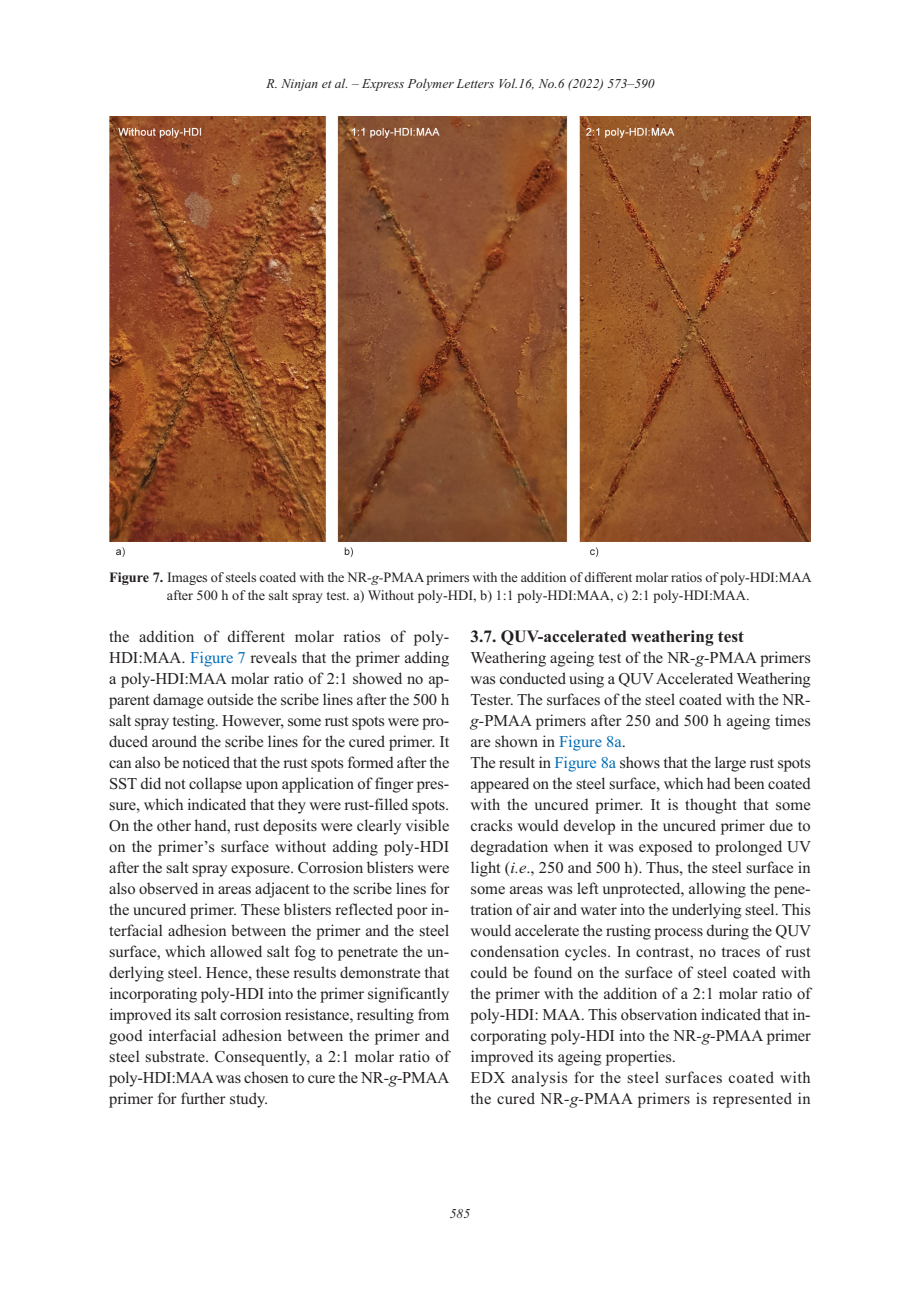
<style>
.page{position:relative;width:920px;height:1290px;background:#fff}
.page>*{position:absolute;margin:0;border:0;box-sizing:border-box;transform-origin:0 0}
.t1{font:700 17.25px "Times New Roman";color:#231f20}
.t2{font:16.5px/21px "Times New Roman";color:#231f20;text-align:justify}
.t3{font:14.25px/18px "Times New Roman";letter-spacing:-.005em;color:#231f20;text-align:center}
.t4{font:italic 13.5px "Times New Roman";color:#231f20}
.s1{font-weight:700}
.s2{font-style:italic}
.s3{color:#006db7}
</style>
<div class="page">
<img style="left:109px;top:117px;width:702px;height:441px">
<p class="t4" style="left:267px;top:76px;width:389px">R. Ninjan et al. – Express Polymer Letters Vol.16, No.6 (2022) 573–590</p>
<p class="t3" style="left:109px;top:568px;width:704px"><span class="s1">Figure 7.</span> Images of steels coated with the NR<span class="s2">-g-</span>PMAA primers with the addition of different molar ratios of poly-HDI:MAA after 500 h of the salt spray test. a) Without poly-HDI, b) 1:1 poly-HDI:MAA, c) 2:1 poly-HDI:MAA.</p>
<p class="t2" style="left:109px;top:626px;width:342px">the addition of different molar ratios of poly-HDI:MAA. <span class="s3">Figure 7</span> reveals that the primer adding a poly-HDI:MAA molar ratio of 2:1 showed no ap&shy;parent damage outside the scribe lines after the 500 h salt spray testing. However, some rust spots were pro&shy;duced around the scribe lines for the cured primer. It can also be noticed that the rust spots formed after the SST did not collapse upon application of finger pres&shy;sure, which indicated that they were rust-filled spots.<br>On the other hand, rust deposits were clearly visible on the primer’s surface without adding poly-HDI after the salt spray exposure. Corrosion blisters were also observed in areas adjacent to the scribe lines for the uncured primer. These blisters reflected poor in&shy;terfacial adhesion between the primer and the steel surface, which allowed salt fog to penetrate the un&shy;derlying steel. Hence, these results demonstrate that incorporating poly-HDI into the primer significantly improved its salt corrosion resistance, resulting from good interfacial adhesion between the primer and steel substrate. Consequently, a 2:1 molar ratio of poly-HDI:MAAwas chosen to cure the NR<span class="s2">-g-</span>PMAA primer for further study.</p>
<p class="t1" style="left:471px;top:626px;width:275px">3.7. QUV-accelerated weathering test</p>
<p class="t2" style="left:471px;top:647px;width:342px;text-align:left">Weathering ageing test of the NR<span class="s2">-g-</span>PMAA primers was conducted using a QUVAccelerated Weathering Tester. The surfaces of the steel coated with the NR&shy;<span class="s2">g-</span>PMAA primers after 250 and 500 h ageing times are shown in <span class="s3">Figure 8a</span>.<br>The result in <span class="s3">Figure 8a</span> shows that the large rust spots appeared on the steel surface, which had been coated with the uncured primer. It is thought that some cracks would develop in the uncured primer due to degradation when it was exposed to prolonged UV light (<span class="s2">i.e</span>., 250 and 500 h). Thus, the steel surface in some areas was left unprotected, allowing the pene&shy;tration of air and water into the underlying steel. This would accelerate the rusting process during the QUV condensation cycles. In contrast, no traces of rust could be found on the surface of steel coated with the primer with the addition of a 2:1 molar ratio of poly-HDI: MAA. This observation indicated that in&shy;corporating poly-HDI into the NR<span class="s2">-g-</span>PMAA primer improved its ageing properties.<br>EDX analysis for the steel surfaces coated with the cured NR<span class="s2">-g-</span>PMAA primers is represented in</p>
<p class="t4" style="left:450px;top:1205px;width:22px">585</p>
</div>
